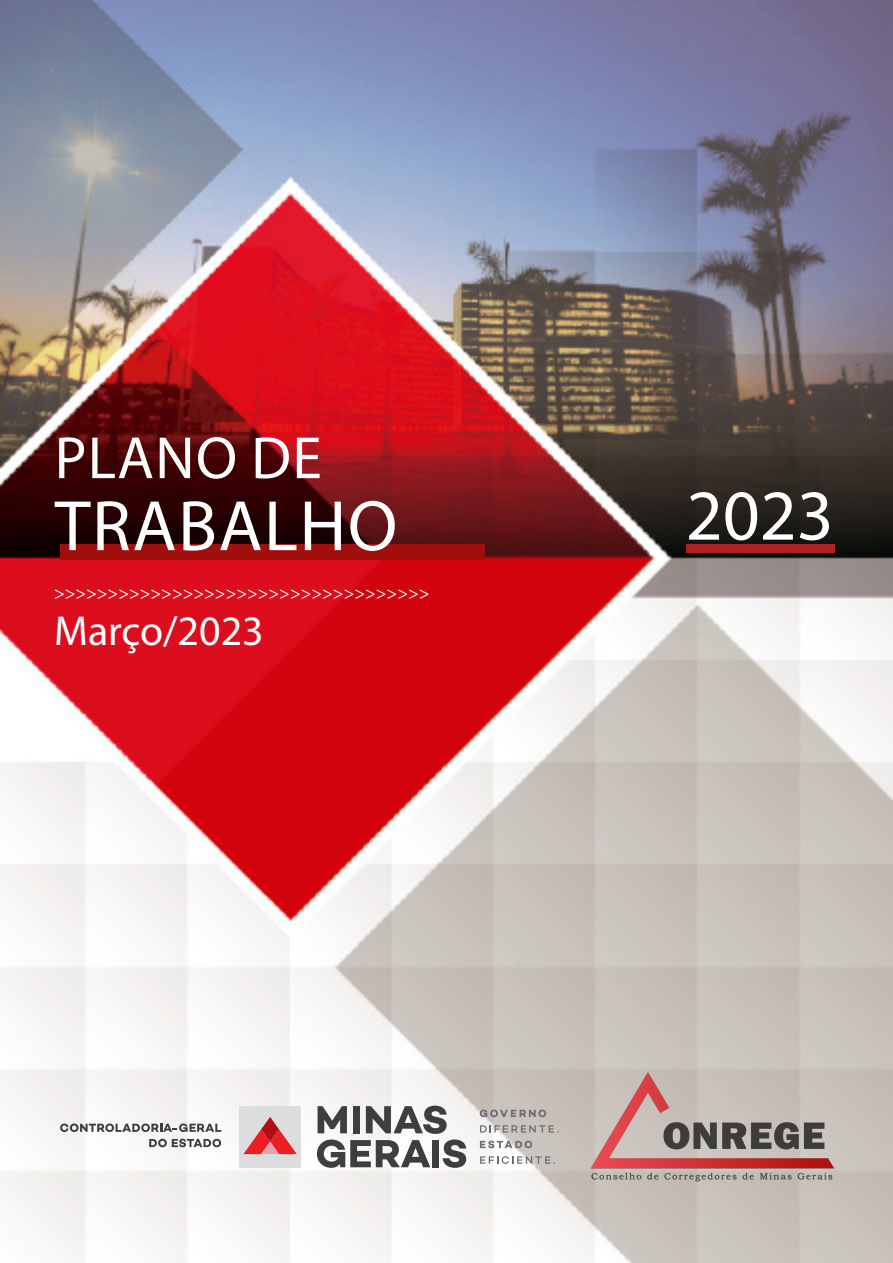
<style>
.page{position:relative;width:893px;height:1263px;background:#fff}
.page>*{position:absolute;margin:0;border:0;box-sizing:border-box;transform-origin:0 0}
.t1{font:72px "Myriad Pro";letter-spacing:.02em;color:#fff}
.t2{font:60px "Myriad Pro";letter-spacing:.02em;color:#fff}
.t3{font:42px "Myriad Pro";color:#fff}
.t4{font:18px "Myriad Pro";color:#fff}
</style>
<div class="page">
<img style="left:0;top:0;width:893px;height:1263px">
<img style="left:588px;top:1067px;width:251px;height:121px">
<div style="left:60px;top:544px;width:425px;height:16px;background:#a10f0d"></div>
<div style="left:686px;top:544px;width:148px;height:9px;background:#b01f23"></div>
<div style="left:240px;top:1106px;width:61px;height:61px;background:#dcdddf"></div>
<svg style="left:243px;top:1117px;width:54px;height:37px"></svg>
<svg style="left:317px;top:1105px;width:149px;height:63px"></svg>
<svg style="left:480px;top:1109px;width:66px;height:8px"></svg>
<svg style="left:480px;top:1141px;width:52px;height:7px"></svg>
<svg style="left:480px;top:1125px;width:79px;height:8px"></svg>
<svg style="left:480px;top:1156px;width:75px;height:8px"></svg>
<svg style="left:60px;top:1123px;width:161px;height:9px"></svg>
<svg style="left:149px;top:1139px;width:72px;height:8px"></svg>
<p class="t2" style="left:55px;top:421px;width:269px">PLANO DE</p>
<p class="t1" style="left:55px;top:482px;width:344px">TRABALHO</p>
<p class="t1" style="left:686px;top:471px;width:149px">2023</p>
<p class="t4" style="left:54px;top:582px;width:377px">&gt;&gt;&gt;&gt;&gt;&gt;&gt;&gt;&gt;&gt;&gt;&gt;&gt;&gt;&gt;&gt;&gt;&gt;&gt;&gt;&gt;&gt;&gt;&gt;&gt;&gt;&gt;&gt;&gt;&gt;&gt;&gt;&gt;&gt;&gt;</p>
<p class="t3" style="left:54px;top:605px;width:211px">Março/2023</p>
</div>
